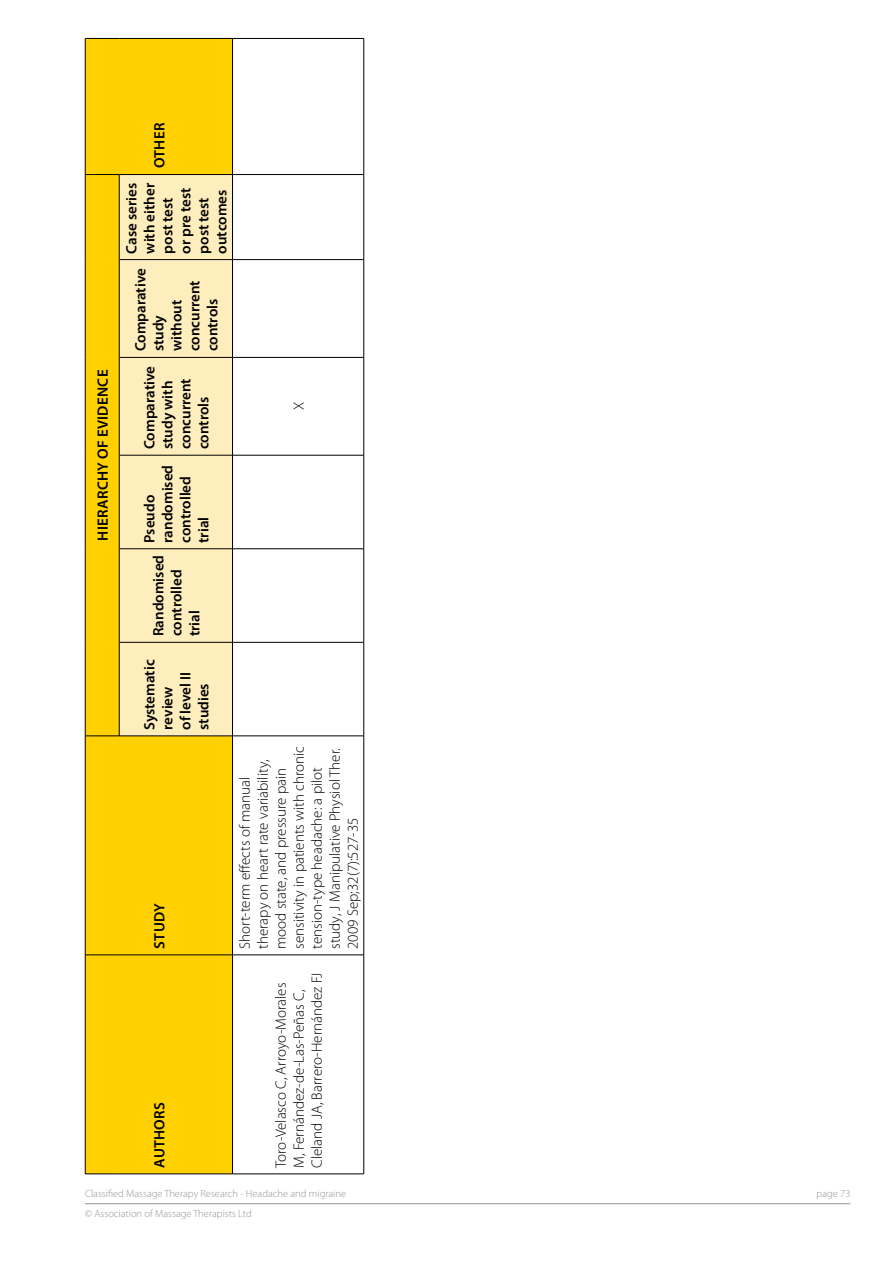
<style>
.page{position:relative;width:893px;height:1263px;background:#fff}
.page>*{position:absolute;margin:0;border:0;box-sizing:border-box;transform-origin:0 0}
.t1{font:300 15px/18px "Myriad Pro";color:#000}
.t2{font:600 15px/18px "Myriad Pro";color:#000}
.t3{font:600 15px "Myriad Pro";letter-spacing:.02em;color:#000}
.t4{font:300 10.5px "Myriad Pro";color:#939598}
</style>
<div class="page">
<div style="left:86px;top:39px;width:146px;height:1134px;background:#ffd100"></div>
<div style="left:120px;top:175px;width:112px;height:561px;background:#ffeebd"></div>
<hr style="left:85px;top:955px;width:1px;height:219px;background:#000">
<hr style="left:85px;top:1173px;width:34px;height:1px;background:#000">
<hr style="left:85px;top:736px;width:1px;height:219px;background:#000">
<hr style="left:85px;top:954px;width:34px;height:1px;background:#000">
<hr style="left:119px;top:1173px;width:113px;height:1px;background:#000">
<hr style="left:119px;top:954px;width:113px;height:1px;background:#000">
<hr style="left:85px;top:642px;width:1px;height:94px;background:#000">
<hr style="left:85px;top:736px;width:34px;height:1px;background:#000">
<hr style="left:85px;top:549px;width:1px;height:93px;background:#000">
<hr style="left:85px;top:455px;width:1px;height:94px;background:#000">
<hr style="left:85px;top:357px;width:1px;height:98px;background:#000">
<hr style="left:85px;top:260px;width:1px;height:97px;background:#000">
<hr style="left:85px;top:175px;width:1px;height:85px;background:#000">
<hr style="left:85px;top:38px;width:1px;height:137px;background:#000">
<hr style="left:85px;top:174px;width:34px;height:1px;background:#000">
<hr style="left:85px;top:38px;width:34px;height:1px;background:#000">
<hr style="left:119px;top:38px;width:113px;height:1px;background:#000">
<hr style="left:119px;top:642px;width:1px;height:94px;background:#000">
<hr style="left:119px;top:736px;width:113px;height:1px;background:#000">
<hr style="left:119px;top:549px;width:1px;height:93px;background:#000">
<hr style="left:119px;top:642px;width:113px;height:1px;background:#000">
<hr style="left:119px;top:455px;width:1px;height:94px;background:#000">
<hr style="left:119px;top:548px;width:113px;height:1px;background:#000">
<hr style="left:119px;top:357px;width:1px;height:98px;background:#000">
<hr style="left:119px;top:455px;width:113px;height:1px;background:#000">
<hr style="left:119px;top:260px;width:1px;height:97px;background:#000">
<hr style="left:119px;top:357px;width:113px;height:1px;background:#000">
<hr style="left:119px;top:174px;width:1px;height:86px;background:#000">
<hr style="left:119px;top:259px;width:113px;height:1px;background:#000">
<hr style="left:119px;top:174px;width:113px;height:1px;background:#000">
<hr style="left:232px;top:642px;width:1px;height:94px;background:#000">
<hr style="left:233px;top:736px;width:131px;height:1px;background:#000">
<hr style="left:232px;top:549px;width:1px;height:93px;background:#000">
<hr style="left:233px;top:642px;width:131px;height:1px;background:#000">
<hr style="left:232px;top:455px;width:1px;height:94px;background:#000">
<hr style="left:233px;top:548px;width:131px;height:1px;background:#000">
<hr style="left:232px;top:357px;width:1px;height:98px;background:#000">
<hr style="left:233px;top:455px;width:131px;height:1px;background:#000">
<hr style="left:232px;top:260px;width:1px;height:97px;background:#000">
<hr style="left:233px;top:357px;width:131px;height:1px;background:#000">
<hr style="left:232px;top:175px;width:1px;height:85px;background:#000">
<hr style="left:233px;top:259px;width:131px;height:1px;background:#000">
<hr style="left:233px;top:174px;width:131px;height:1px;background:#000">
<hr style="left:363px;top:642px;width:1px;height:94px;background:#000">
<hr style="left:363px;top:549px;width:1px;height:93px;background:#000">
<hr style="left:363px;top:455px;width:1px;height:94px;background:#000">
<hr style="left:363px;top:357px;width:1px;height:98px;background:#000">
<hr style="left:363px;top:260px;width:1px;height:97px;background:#000">
<hr style="left:363px;top:175px;width:1px;height:85px;background:#000">
<hr style="left:232px;top:955px;width:1px;height:219px;background:#000">
<hr style="left:233px;top:1173px;width:131px;height:1px;background:#000">
<hr style="left:232px;top:736px;width:1px;height:219px;background:#000">
<hr style="left:233px;top:954px;width:131px;height:1px;background:#000">
<hr style="left:232px;top:38px;width:1px;height:137px;background:#000">
<hr style="left:233px;top:38px;width:131px;height:1px;background:#000">
<hr style="left:363px;top:955px;width:1px;height:219px;background:#000">
<hr style="left:363px;top:736px;width:1px;height:219px;background:#000">
<hr style="left:363px;top:38px;width:1px;height:137px;background:#000">
<hr style="left:85px;top:1203px;width:765px;height:1px;background:#939598">
<p class="t2" style="left:150px;top:168px;width:46px;rotate:-90deg">Other</p>
<p class="t2" style="left:122px;top:254px;width:72px;rotate:-90deg">Case series with either post test or pre test post test outcomes</p>
<p class="t3" style="left:93px;top:541px;width:171px;rotate:-90deg">Hierarchy of Evidence</p>
<p class="t2" style="left:131px;top:351px;width:85px;rotate:-90deg">Comparative study without concurrent controls</p>
<p class="t2" style="left:140px;top:449px;width:85px;rotate:-90deg">Comparative study with concurrent controls</p>
<p class="t2" style="left:140px;top:543px;width:79px;rotate:-90deg">Pseudo randomised controlled trial</p>
<p class="t2" style="left:149px;top:636px;width:83px;rotate:-90deg">Randomised controlled trial</p>
<p class="t2" style="left:140px;top:730px;width:72px;rotate:-90deg">Systematic review<br>of level II studies</p>
<p class="t2" style="left:150px;top:949px;width:47px;rotate:-90deg">Study</p>
<p class="t2" style="left:150px;top:1168px;width:66px;rotate:-90deg">Authors</p>
<p class="t1" style="left:290px;top:410px;width:10px;rotate:-90deg">X</p>
<p class="t1" style="left:236px;top:949px;width:204px;rotate:-90deg">Short-term effects of manual therapy on heart rate variability, mood state, and pressure pain sensitivity in patients with chronic tension-type headache: a pilot study, J Manipulative Physiol Ther.<br>2009 Sep;32(7):527-35</p>
<p class="t1" style="left:272px;top:1168px;width:197px;rotate:-90deg">Toro-Velasco C, Arroyo-Morales<br>M, Fernández-de-Las-Peñas C,<br>Cleland JA, Barrero-Hernández FJ</p>
<p class="t4" style="left:85px;top:1187px;width:263px">Classified Massage Therapy Research - Headache and migraine</p>
<p class="t4" style="left:816px;top:1187px;width:35px">page 73</p>
<p class="t4" style="left:85px;top:1207px;width:168px">© Association of Massage Therapists Ltd</p>
</div>
